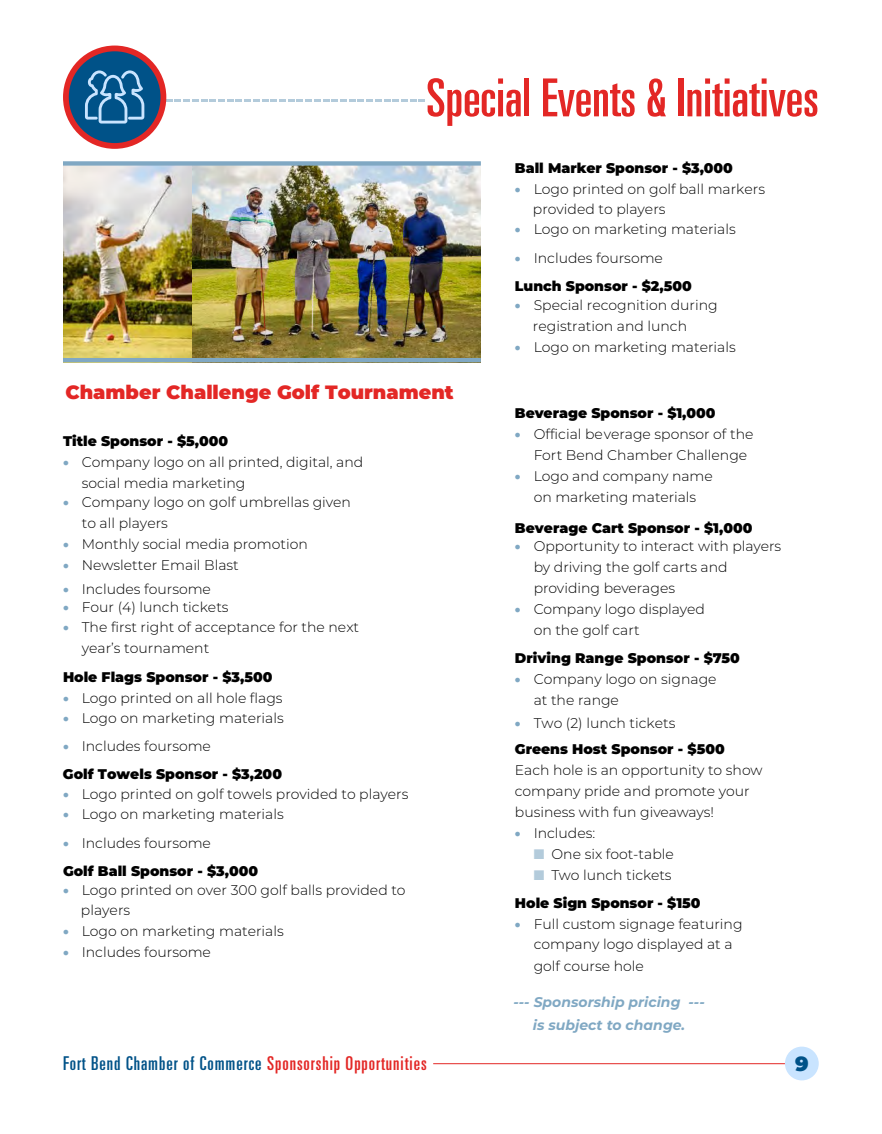
<style>
.page{position:relative;width:882px;height:1134px;background:#fff}
.page>*{position:absolute;margin:0;border:0;box-sizing:border-box;transform-origin:0 0}
.t1{font:300 ultra-condensed 52.5px "Univers";color:#b3cbdb}
.t2{font:900 20.47px "Montserrat";color:#005288}
.t3{font:900 19.25px "Montserrat";color:#e32725}
.t4{font:ultra-condensed 19.07px "Univers";letter-spacing:.05em;color:#005288}
.t5{font:300 14px/21px "Montserrat";color:#000}
.t6{font:900 14px/28px "Montserrat";color:#000}
.t7{font:italic 700 14px "Montserrat";color:#80a8c3}
.s1{font-weight:400;color:#e32725}
.s2{font-weight:900;color:#80a8c3}
.s3{color:#80a8c3}
.s4{font-weight:300}
.s5{color:#b3cbdb}
.s6{color:#e32725}
</style>
<div class="page">
<div style="left:785px;top:1047px;width:34px;height:33px;background:#c9e4ff;border-radius:50%"></div>
<hr style="left:433px;top:1063px;width:352px;height:1px;background:#e32725">
<img style="left:63px;top:166px;width:418px;height:192px">
<div style="left:63px;top:161px;width:418px;height:5px;background:#80a8c3"></div>
<hr style="left:63px;top:358px;width:418px;height:4px;background:#80a8c3">
<svg style="left:66px;top:48px;width:97px;height:98px;background:#1d4c7b"></svg>
<div style="left:63px;top:46px;width:103px;height:103px;border:6px solid #e32725;border-radius:50%"></div>
<svg style="left:85px;top:70px;width:59px;height:54px;background:#387ba9"></svg>
<p class="t1" style="left:130px;top:70px;width:690px">----------------------------------<span class="s1">Special Events &amp; Initiatives</span></p>
<p class="t3" style="left:65px;top:378px;width:390px">Chamber Challenge Golf Tournament</p>
<p class="t6" style="left:63px;top:426px;width:167px">Title Sponsor - $5,000</p>
<p class="t5" style="left:82px;top:451px;width:283px;text-indent:-19px"><span class="s2">•</span> Company logo on all printed, digital, and social media marketing</p>
<p class="t5" style="left:82px;top:492px;width:271px;text-indent:-19px"><span class="s2">•</span> Company logo on golf umbrellas given to all players</p>
<p class="t5" style="left:63px;top:534px;width:246px"><span class="s2">•</span> Monthly social media promotion</p>
<p class="t5" style="left:63px;top:555px;width:177px"><span class="s2">•</span> Newsletter Email Blast</p>
<p class="t5" style="left:63px;top:578px;width:149px"><span class="s2">•</span> Includes foursome</p>
<p class="t5" style="left:63px;top:597px;width:167px"><span class="s2">•</span> Four (4) lunch tickets</p>
<p class="t5" style="left:82px;top:616px;width:279px;text-indent:-19px"><span class="s2">•</span> The first right of acceptance for the next year’s tournament</p>
<p class="t6" style="left:63px;top:662px;width:211px">Hole Flags Sponsor - $3,500</p>
<p class="t5" style="left:63px;top:687px;width:221px"><span class="s2">•</span> Logo printed on all hole flags</p>
<p class="t5" style="left:63px;top:707px;width:222px"><span class="s2">•</span> Logo on marketing materials</p>
<p class="t6" style="left:63px;top:731px;width:221px"><span class="s3">•</span> <span class="s4">Includes foursome<br></span>Golf Towels Sponsor - $3,200</p>
<p class="t5" style="left:63px;top:783px;width:347px"><span class="s2">•</span> Logo printed on golf towels provided to players</p>
<p class="t5" style="left:63px;top:803px;width:222px"><span class="s2">•</span> Logo on marketing materials</p>
<p class="t6" style="left:63px;top:828px;width:197px"><span class="s3">•</span> <span class="s4">Includes foursome<br></span>Golf Ball Sponsor - $3,000</p>
<p class="t5" style="left:81px;top:880px;width:326px;line-height:20.3px;text-indent:-18px"><span class="s2">•</span> Logo printed on over 300 golf balls provided to players</p>
<p class="t5" style="left:63px;top:920px;width:222px"><span class="s2">•</span> Logo on marketing materials</p>
<p class="t5" style="left:63px;top:942px;width:149px"><span class="s2">•</span> Includes foursome</p>
<p class="t6" style="left:515px;top:153px;width:220px">Ball Marker Sponsor - $3,000</p>
<p class="t5" style="left:533px;top:178px;width:234px;line-height:20.3px;text-indent:-18px"><span class="s2">•</span> Logo printed on golf ball markers provided to players</p>
<p class="t5" style="left:515px;top:218px;width:222px"><span class="s2">•</span> Logo on marketing materials</p>
<p class="t6" style="left:515px;top:243px;width:178px"><span class="s3">•</span> <span class="s4">Includes foursome<br></span>Lunch Sponsor - $2,500</p>
<p class="t5" style="left:533px;top:295px;width:186px;line-height:20.3px;text-indent:-18px"><span class="s2">•</span> Special recognition during registration and lunch</p>
<p class="t5" style="left:515px;top:336px;width:222px"><span class="s2">•</span> Logo on marketing materials</p>
<p class="t6" style="left:515px;top:398px;width:202px">Beverage Sponsor - $1,000</p>
<p class="t5" style="left:515px;top:423px;width:240px"><span class="s2">•</span> Official beverage sponsor of the</p>
<p class="t5" style="left:534px;top:444px;width:215px">Fort Bend Chamber Challenge</p>
<p class="t5" style="left:515px;top:465px;width:199px"><span class="s2">•</span> Logo and company name</p>
<p class="t5" style="left:534px;top:486px;width:164px">on marketing materials</p>
<p class="t6" style="left:515px;top:513px;width:239px">Beverage Cart Sponsor - $1,000</p>
<p class="t5" style="left:515px;top:535px;width:268px"><span class="s2">•</span> Opportunity to interact with players</p>
<p class="t5" style="left:534px;top:556px;width:195px">by driving the golf carts and</p>
<p class="t5" style="left:534px;top:577px;width:143px">providing beverages</p>
<p class="t5" style="left:515px;top:598px;width:191px"><span class="s2">•</span> Company logo displayed</p>
<p class="t5" style="left:534px;top:619px;width:107px">on the golf cart</p>
<p class="t6" style="left:515px;top:643px;width:226px">Driving Range Sponsor - $750</p>
<p class="t5" style="left:534px;top:668px;width:184px;text-indent:-19px"><span class="s2">•</span> Company logo on signage at the range</p>
<p class="t5" style="left:515px;top:712px;width:162px"><span class="s2">•</span> Two (2) lunch tickets</p>
<p class="t6" style="left:515px;top:734px;width:211px">Greens Host Sponsor - $500</p>
<p class="t5" style="left:515px;top:759px;width:249px">Each hole is an opportunity to show</p>
<p class="t5" style="left:515px;top:780px;width:236px">company pride and promote your</p>
<p class="t5" style="left:515px;top:801px;width:201px">business with fun giveaways!</p>
<p class="t5" style="left:515px;top:822px;width:82px"><span class="s2">•</span> Includes:</p>
<p class="t5" style="left:534px;top:843px;width:142px"><span class="s5">■</span> One six foot-table</p>
<p class="t5" style="left:534px;top:864px;width:139px"><span class="s5">■</span> Two lunch tickets</p>
<p class="t6" style="left:515px;top:888px;width:187px">Hole Sign Sponsor - $150</p>
<p class="t5" style="left:534px;top:913px;width:210px;text-indent:-19px"><span class="s2">•</span> Full custom signage featuring company logo displayed at a golf course hole</p>
<p class="t7" style="left:513px;top:992px;width:193px">--- Sponsorship pricing ---</p>
<p class="t7" style="left:533px;top:1015px;width:154px">is subject to change.</p>
<h3 class="t4" style="left:63px;top:1053px;width:365px">Fort Bend Chamber of Commerce <span class="s6">Sponsorship Opportunities</span></h3>
<h2 class="t2" style="left:795px;top:1048px;width:15px">9</h2>
</div>
